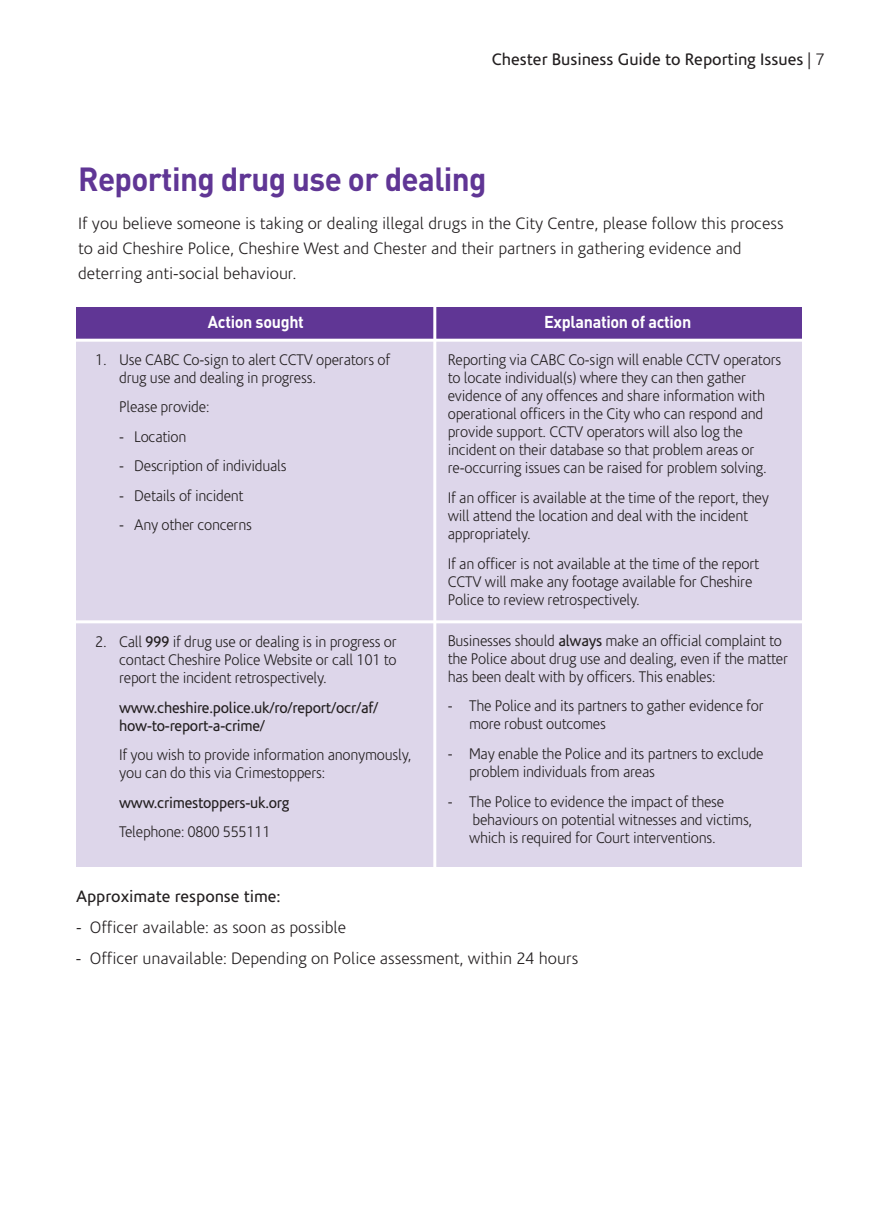
<style>
.page{position:relative;width:874px;height:1225px;background:#fff}
.page>*{position:absolute;margin:0;border:0;box-sizing:border-box;transform-origin:0 0}
.t1{font:700 33px "DIN";letter-spacing:-.02em;color:#603695;scale:.95 1}
.t2{font:700 17px "DIN";letter-spacing:-.02em;color:#fff;scale:.95 1}
.t3{font:300 16.8px/25.2px "Corisande";color:#231f20}
.t4{font:16.8px "Corisande";color:#231f20}
.t5{font:300 15.6px/18.2px "Corisande";letter-spacing:-.015em;color:#231f20;scale:.95 1}
.t6{font:15.6px/18.2px "Corisande";letter-spacing:-.015em;color:#231f20;scale:.95 1}
.s1{font-weight:300}
.s2{font-weight:400}
</style>
<div class="page">
<div style="left:76px;top:308px;width:725px;height:31px;background:#603695"></div>
<div style="left:76px;top:340px;width:725px;height:527px;background:#ddd6ea"></div>
<hr style="left:433px;top:301px;width:3px;height:577px;background:#fff">
<hr style="left:58px;top:620px;width:751px;height:3px;background:#fff">
<hr style="left:58px;top:339px;width:751px;height:3px;background:#fff">
<p class="t4" style="left:491px;top:50px;width:334px">Chester Business Guide to Reporting Issues <span class="s1">| 7</span></p>
<h1 class="t1" style="left:78px;top:161px;width:431px">Reporting drug use or dealing</h1>
<p class="t3" style="left:78px;top:211px;width:706px">If you believe someone is taking or dealing illegal drugs in the City Centre, please follow this process to aid Cheshire Police, Cheshire West and Chester and their partners in gathering evidence and deterring anti-social behaviour.</p>
<p class="t2" style="left:208px;top:312px;width:102px">Action sought</p>
<p class="t2" style="left:544px;top:312px;width:156px">Explanation of action</p>
<p class="t5" style="left:119px;top:351px;width:287px;text-indent:-24px">1. Use CABC Co-sign to alert CCTV operators of drug use and dealing in progress.</p>
<p class="t5" style="left:119px;top:398px;width:96px">Please provide:</p>
<p class="t5" style="left:119px;top:428px;width:72px">- Location</p>
<p class="t5" style="left:119px;top:457px;width:178px">- Description of individuals</p>
<p class="t5" style="left:119px;top:487px;width:132px">- Details of incident</p>
<p class="t5" style="left:119px;top:516px;width:141px">- Any other concerns</p>
<p class="t5" style="left:119px;top:633px;width:294px;text-align:justify;text-indent:-24px">2. Call <span class="s2">999</span> if drug use or dealing is in progress or contact Cheshire Police Website or call 101 to report the incident retrospectively.</p>
<p class="t6" style="left:119px;top:698px;width:274px">www.cheshire.police.uk/ro/report/ocr/af/ how-to-report-a-crime/</p>
<p class="t5" style="left:119px;top:746px;width:309px">If you wish to provide information anonymously, you can do this via Crimestoppers:</p>
<p class="t6" style="left:119px;top:793px;width:181px">www.crimestoppers-uk.org</p>
<p class="t5" style="left:119px;top:823px;width:161px">Telephone: 0800 555111</p>
<p class="t5" style="left:447px;top:351px;width:352px">Reporting via CABC Co-sign will enable CCTV operators to locate individual(s) where they can then gather evidence of any offences and share information with operational officers in the City who can respond and provide support. CCTV operators will also log the incident on their database so that problem areas or re-occurring issues can be raised for problem solving.</p>
<p class="t5" style="left:447px;top:489px;width:339px">If an officer is available at the time of the report, they will attend the location and deal with the incident appropriately.</p>
<p class="t5" style="left:447px;top:554px;width:329px">If an officer is not available at the time of the report<br>CCTV will make any footage available for Cheshire<br>Police to review retrospectively.</p>
<p class="t5" style="left:447px;top:631px;width:359px">Businesses should <span class="s2">always</span> make an official complaint to the Police about drug use and dealing, even if the matter has been dealt with by officers. This enables:</p>
<p class="t5" style="left:469px;top:697px;width:312px;text-indent:-21px">- The Police and its partners to gather evidence for more robust outcomes</p>
<p class="t5" style="left:469px;top:745px;width:311px;text-indent:-21px">- May enable the Police and its partners to exclude problem individuals from areas</p>
<p class="t5" style="left:469px;top:792px;width:299px;text-indent:-21px">- The Police to evidence the impact of these behaviours on potential witnesses and victims, which is required for Court interventions.</p>
<p class="t4" style="left:76px;top:887px;width:206px">Approximate response time:</p>
<p class="t3" style="left:76px;top:915px;width:271px">- Officer available: as soon as possible</p>
<p class="t3" style="left:76px;top:946px;width:503px">- Officer unavailable: Depending on Police assessment, within 24 hours</p>
</div>
